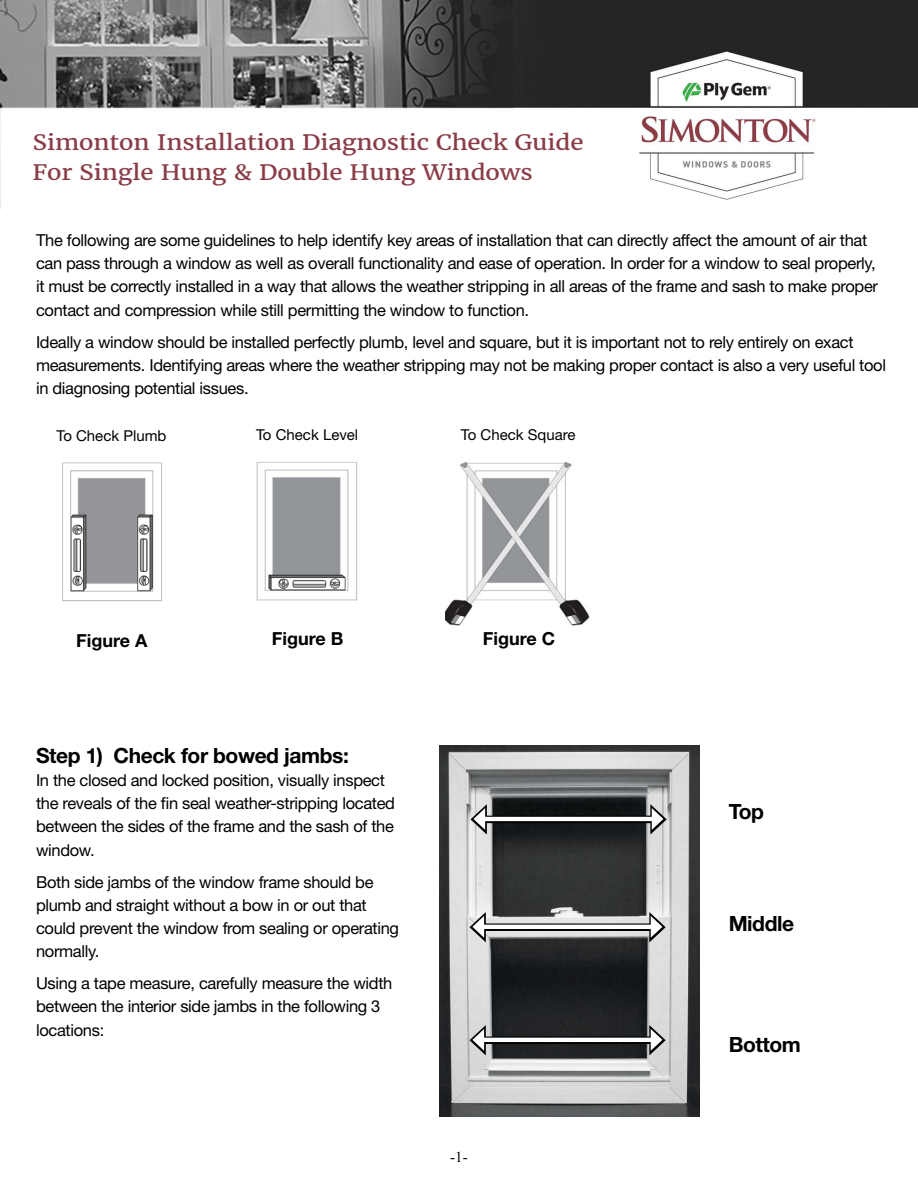
<style>
.page{position:relative;width:918px;height:1188px;background:#fff}
.page>*{position:absolute;margin:0;border:0;box-sizing:border-box;transform-origin:0 0}
.t1{font:21px/29.5px "Merriweather";letter-spacing:-.005em;color:#8a3d47;scale:1.15 1}
.t2{font:700 21px "Helvetica Neue";letter-spacing:-.02em;color:#000}
.t3{font:700 18px "Helvetica Neue";color:#000}
.t4{font:16.5px/23.2px "Helvetica Neue";letter-spacing:-.02em;color:#000}
.t5{font:15px "Helvetica Neue";color:#000}
.t6{font:15px "Times New Roman";color:#000}
</style>
<div class="page">
<img style="left:0;top:1px;width:918px;height:207px">
<img style="left:440px;top:745px;width:259px;height:371px">
<img style="left:62px;top:462px;width:100px;height:140px">
<img style="left:256px;top:462px;width:102px;height:139px">
<img style="left:445px;top:461px;width:145px;height:165px">
<div style="left:481px;top:816px;width:176px;height:7px;background:#2b2b2b"></div>
<hr style="left:481px;top:817px;width:175px;height:4px;background:#fff">
<svg style="left:471px;top:804px;width:16px;height:31px"></svg>
<svg style="left:650px;top:804px;width:17px;height:31px"></svg>
<svg style="left:486px;top:923px;width:163px;height:8px"></svg>
<hr style="left:480px;top:925px;width:175px;height:4px;background:#fff">
<svg style="left:470px;top:912px;width:16px;height:30px"></svg>
<svg style="left:649px;top:912px;width:17px;height:30px"></svg>
<div style="left:480px;top:1037px;width:176px;height:7px;background:#090909"></div>
<hr style="left:480px;top:1038px;width:175px;height:4px;background:#fff">
<svg style="left:470px;top:1025px;width:16px;height:30px"></svg>
<svg style="left:649px;top:1025px;width:17px;height:30px"></svg>
<p class="t1" style="left:32px;top:128px;width:481px">Simonton Installation Diagnostic Check Guide<br>For Single Hung &amp; Double Hung Windows</p>
<p class="t4" style="left:36px;top:228px;width:844px">The following are some guidelines to help identify key areas of installation that can directly affect the amount of air that can pass through a window as well as overall functionality and ease of operation. In order for a window to seal properly, it must be correctly installed in a way that allows the weather stripping in all areas of the frame and sash to make proper contact and compression while still permitting the window to function.</p>
<p class="t4" style="left:36px;top:330px;width:852px">Ideally a window should be installed perfectly plumb, level and square, but it is important not to rely entirely on exact measurements. Identifying areas where the weather stripping may not be making proper contact is also a very useful tool in diagnosing potential issues.</p>
<p class="t5" style="left:56px;top:427px;width:112px">To Check Plumb</p>
<p class="t5" style="left:256px;top:425px;width:104px">To Check Level</p>
<p class="t5" style="left:461px;top:425px;width:116px">To Check Square</p>
<p class="t3" style="left:76px;top:629px;width:73px">Figure A</p>
<p class="t3" style="left:272px;top:628px;width:73px">Figure B</p>
<p class="t3" style="left:483px;top:628px;width:74px">Figure C</p>
<p class="t2" style="left:36px;top:742px;width:314px">Step 1) Check for bowed jambs:</p>
<p class="t4" style="left:36px;top:768px;width:361px">In the closed and locked position, visually inspect the reveals of the fin seal weather-stripping located between the sides of the frame and the sash of the window.</p>
<p class="t4" style="left:36px;top:870px;width:365px">Both side jambs of the window frame should be plumb and straight without a bow in or out that could prevent the window from sealing or operating normally.</p>
<p class="t4" style="left:36px;top:972px;width:358px">Using a tape measure, carefully measure the width between the interior side jambs in the following 3 locations:</p>
<p class="t6" style="left:450px;top:1146px;width:19px">-1-</p>
<p class="t2" style="left:729px;top:798px;width:37px">Top</p>
<p class="t2" style="left:729px;top:910px;width:67px">Middle</p>
<p class="t2" style="left:729px;top:1031px;width:74px">Bottom</p>
</div>
